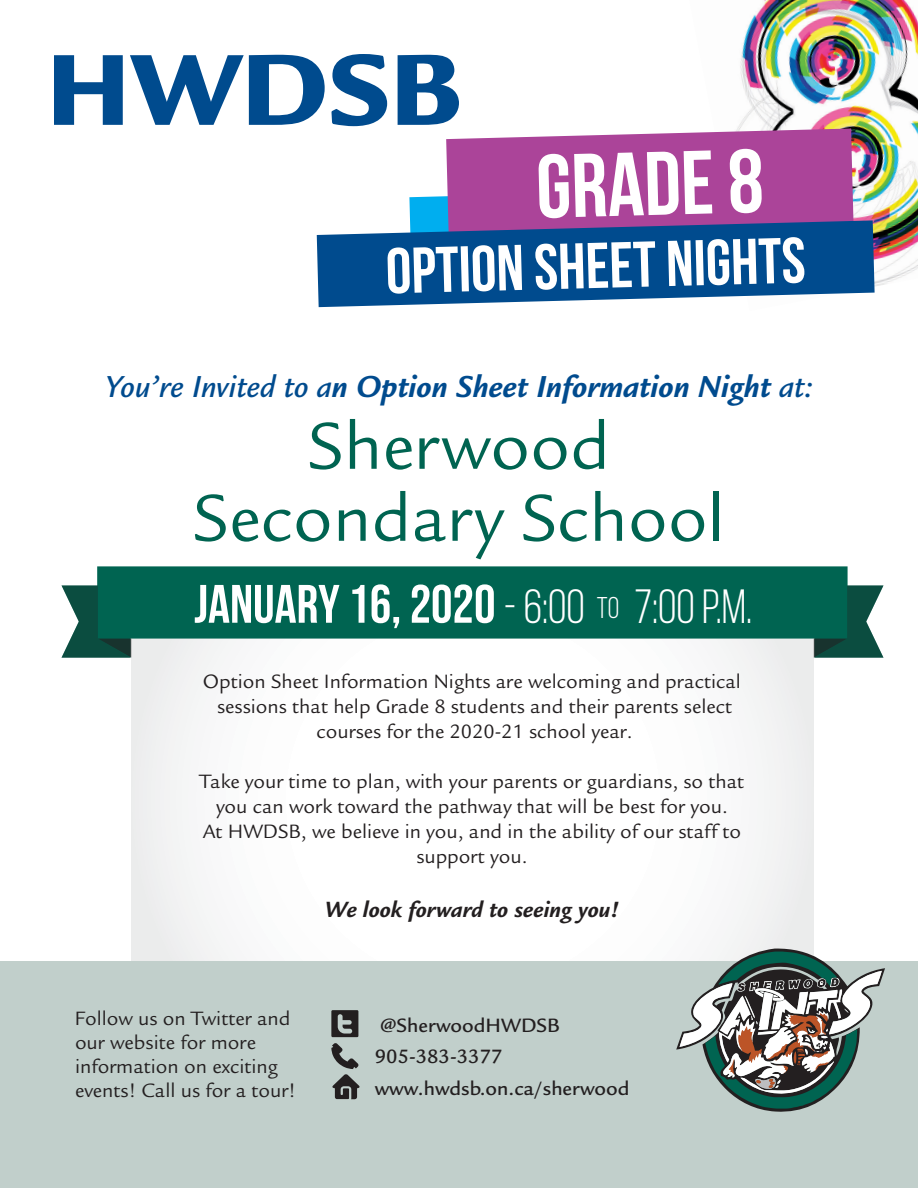
<style>
.page{position:relative;width:918px;height:1188px;background:#fff}
.page>*{position:absolute;margin:0;border:0;box-sizing:border-box;transform-origin:0 0}
.t1{font:700 90px "Bebas Neue";color:#fff}
.t2{font:72px/72px "Legacy Sans Std";color:#006451;text-align:center}
.t3{font:700 64.5px "Bebas Neue";color:#fff}
.t4{font:48px "Bebas Neue";color:#fff}
.t5{font:italic 700 33px "Legacy Sans Std";color:#004b8e}
.t6{font:italic 700 24px "Legacy Sans Std";color:#231f20}
.t7{font:21px/24.9px "Legacy Sans Std";color:#231f20;text-align:center}
.t8{font:500 21px "Legacy Sans Std";color:#231f20}
.s1{font-weight:500}
.s2{font-weight:700;font-size:54px}
.s3{font-size:54px}
.s4{font-size:30px}
</style>
<div class="page">
<svg style="left:132px;top:658px;width:681px;height:303px"></svg>
<div style="left:0;top:961px;width:918px;height:227px;background:#c1cfcb"></div>
<svg style="left:54px;top:55px;width:69px;height:70px"></svg>
<svg style="left:130px;top:55px;width:195px;height:70px"></svg>
<svg style="left:331px;top:54px;width:56px;height:72px"></svg>
<img style="left:741px;top:0;width:177px;height:286px">
<svg style="left:398px;top:55px;width:456px;height:165px"></svg>
<svg style="left:317px;top:220px;width:558px;height:87px;background:#265f9c"></svg>
<svg style="left:97px;top:566px;width:751px;height:92px;fill:#006451"></svg>
<svg style="left:814px;top:585px;width:70px;height:73px;background:#286b5e"></svg>
<svg style="left:62px;top:585px;width:69px;height:73px;background:#25695c"></svg>
<svg style="left:676px;top:948px;width:209px;height:164px"></svg>
<svg style="left:331px;top:1010px;width:27px;height:27px"></svg>
<svg style="left:331px;top:1043px;width:29px;height:56px"></svg>
<p class="t1" style="left:536px;top:137px;width:229px;rotate:-1deg">GRADE 8</p>
<p class="t3" style="left:385px;top:234px;width:421px;rotate:-1deg">OPTION SHEET NIGHTS</p>
<p class="t5" style="left:105px;top:367px;width:710px"><span class="s1">You’re Invited to a</span>n Option Sheet Information Night <span class="s1">at:</span></p>
<p class="t2" style="left:193px;top:411px;width:534px">Sherwood<br>Secondary School</p>
<p class="t4" style="left:194px;top:580px;width:559px"><span class="s2">JANUARY</span> <span class="s3">16</span><span class="s2">, 20</span><span class="s3">20</span> - 6:00 <span class="s4">to</span> 7:00 p.m.</p>
<p class="t7" style="left:203px;top:669px;width:540px">Option Sheet Information Nights are welcoming and practical sessions that help Grade 8 students and their parents select courses for the 2020-21 school year.</p>
<p class="t7" style="left:200px;top:769px;width:546px">Take your time to plan, with your parents or guardians, so that you can work toward the pathway that will be best for you.<br>At HWDSB, we believe in you, and in the ability of our staff to support you.</p>
<p class="t6" style="left:325px;top:896px;width:296px">We look forward to seeing you!</p>
<p class="t7" style="left:75px;top:1006px;width:222px;line-height:24px;text-align:left">Follow us on Twitter and our website for more information on exciting events! Call us for a tour!</p>
<p class="t8" style="left:380px;top:1013px;width:181px">@SherwoodHWDSB</p>
<p class="t8" style="left:375px;top:1045px;width:129px">905-383-3377</p>
<p class="t8" style="left:375px;top:1076px;width:256px">www.hwdsb.on.ca/sherwood</p>
</div>
